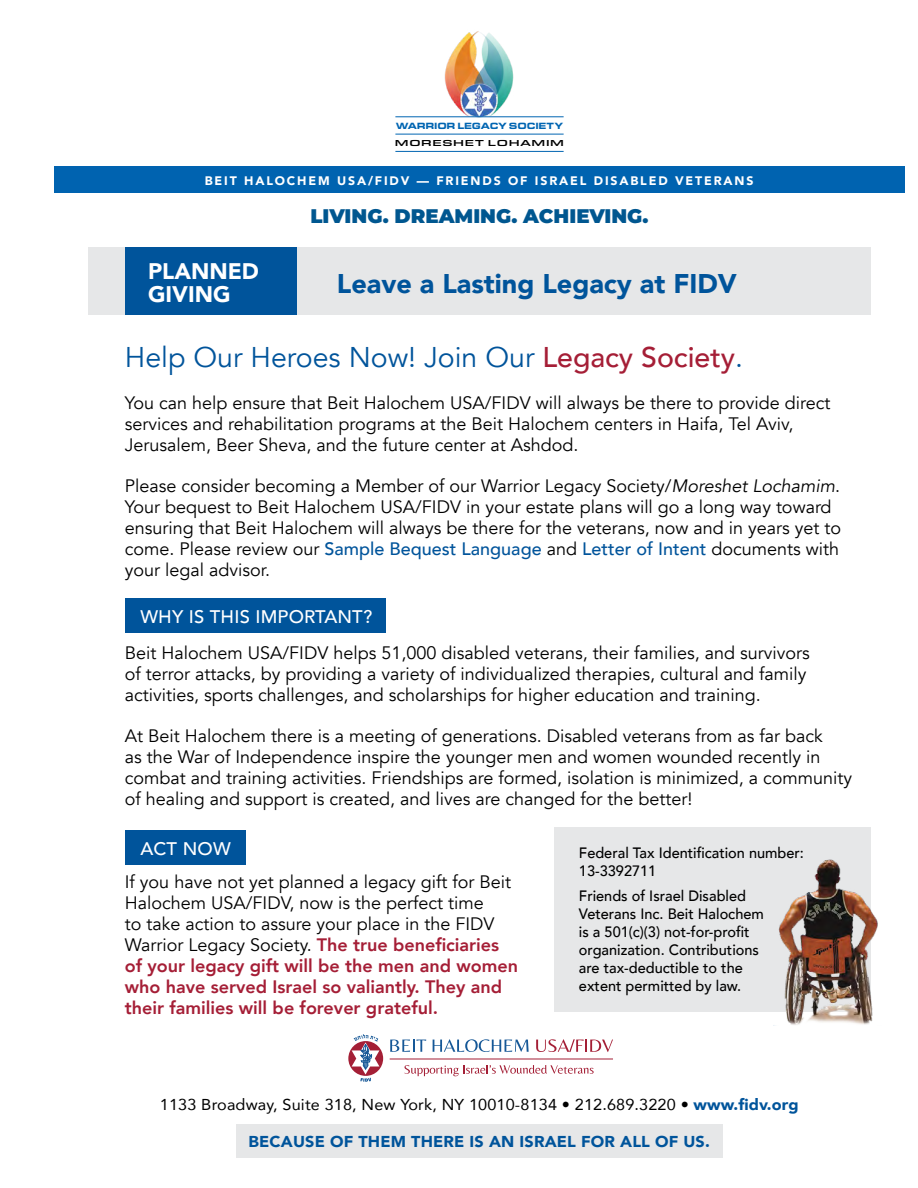
<style>
.page{position:relative;width:918px;height:1188px;background:#fff}
.page>*{position:absolute;margin:0;border:0;box-sizing:border-box;transform-origin:0 0}
.t1{font:28.5px "Avenir";color:#00549b}
.t2{font:900 27px "Avenir";color:#00549b}
.t3{font:900 22.5px/22.5px "Avenir";color:#fff}
.t4{font:900 19.65px "Montserrat";color:#005790}
.t5{font:500 18.15px "Avenir";letter-spacing:.01em;color:#fff}
.t6{font:18px/21px "Avenir";color:#000}
.t7{font:15.75px "Avenir";letter-spacing:.01em;color:#000}
.t8{font:900 15.75px "Avenir";letter-spacing:.01em;color:#00549b}
.t9{font:500 15px/18px "Avenir";color:#000}
.t10{font:900 12.3px "Avenir";letter-spacing:.15em;color:#fff}
.t11{font:900 9.3px "Eurostile Ext";letter-spacing:-.02em;color:#0065b2;scale:.95 1}
.t12{font:500 9px "Eurostile Ext";letter-spacing:.06em;color:#000;scale:1.2 1}
.s1{font-weight:500;color:#a51e36}
.s2{font-style:italic}
.s3{font-weight:500;color:#00549b}
.s4{font-weight:800;color:#a51e36}
.s5{font-weight:900;color:#00549b}
</style>
<div class="page">
<div style="left:237px;top:1125px;width:486px;height:33px;background:#e6e7e8"></div>
<div style="left:88px;top:248px;width:783px;height:67px;background:#e6e7e8"></div>
<div style="left:125px;top:248px;width:171px;height:67px;background:#00549b"></div>
<img style="left:439px;top:31px;width:80px;height:87px">
<hr style="left:395px;top:116px;width:169px;height:1px;background:#0065b2">
<hr style="left:395px;top:134px;width:169px;height:1px;background:#0065b2">
<hr style="left:395px;top:151px;width:169px;height:1px;background:#0065b2">
<div style="left:54px;top:166px;width:850px;height:27px;background:#0063b0"></div>
<svg style="left:404px;top:1065px;width:190px;height:11px"></svg>
<svg style="left:348px;top:1041px;width:35px;height:35px"></svg>
<svg style="left:352px;top:1034px;width:27px;height:48px"></svg>
<hr style="left:390px;top:1059px;width:223px;height:1px;background:#a41f36">
<svg style="left:390px;top:1040px;width:36px;height:12px"></svg>
<svg style="left:433px;top:1039px;width:96px;height:13px"></svg>
<svg style="left:536px;top:1039px;width:77px;height:13px"></svg>
<div style="left:125px;top:598px;width:261px;height:34px;background:#00549b"></div>
<div style="left:125px;top:830px;width:120px;height:35px;background:#00549b"></div>
<div style="left:554px;top:827px;width:317px;height:185px;background:#e6e7e8"></div>
<img style="left:778px;top:859px;width:100px;height:166px">
<p class="t11" style="left:396px;top:119px;width:178px">WARRIOR LEGACY SOCIETY</p>
<p class="t12" style="left:395px;top:137px;width:143px">MORESHET LOHAMIM</p>
<p class="t10" style="left:205px;top:170px;width:550px">BEIT HALOCHEM USA/FIDV — FRIENDS OF ISRAEL DISABLED VETERANS</p>
<p class="t4" style="left:310px;top:201px;width:340px">LIVING. DREAMING. ACHIEVING.</p>
<p class="t3" style="left:148px;top:259px;width:112px">PLANNED<br>GIVING</p>
<h2 class="t2" style="left:337px;top:261px;width:402px">Leave a Lasting Legacy at FIDV</h2>
<h1 class="t1" style="left:125px;top:340px;width:620px">Help Our Heroes Now! Join Our <span class="s1">Legacy Society</span>.</h1>
<p class="t6" style="left:125px;top:392px;width:707px">You can help ensure that Beit Halochem USA/FIDV will always be there to provide direct services and rehabilitation programs at the Beit Halochem centers in Haifa, Tel Aviv,<br>Jerusalem, Beer Sheva, and the future center at Ashdod.</p>
<p class="t6" style="left:125px;top:475px;width:718px">Please consider becoming a Member of our Warrior Legacy Society/<span class="s2">Moreshet Lochamim</span>.<br>Your bequest to Beit Halochem USA/FIDV in your estate plans will go a long way toward ensuring that Beit Halochem will always be there for the veterans, now and in years yet to come. Please review our <span class="s3">Sample Bequest Language</span> and <span class="s3">Letter of Intent</span> documents with your legal advisor.</p>
<p class="t5" style="left:140px;top:601px;width:233px">WHY IS THIS IMPORTANT?</p>
<p class="t6" style="left:125px;top:642px;width:686px">Beit Halochem USA/FIDV helps 51,000 disabled veterans, their families, and survivors of terror attacks, by providing a variety of individualized therapies, cultural and family activities, sports challenges, and scholarships for higher education and training.</p>
<p class="t6" style="left:125px;top:726px;width:729px">At Beit Halochem there is a meeting of generations. Disabled veterans from as far back<br>as the War of Independence inspire the younger men and women wounded recently in combat and training activities. Friendships are formed, isolation is minimized, a community of healing and support is created, and lives are changed for the better!</p>
<p class="t5" style="left:140px;top:833px;width:92px">ACT NOW</p>
<p class="t6" style="left:125px;top:872px;width:395px">If you have not yet planned a legacy gift for Beit Halochem USA/FIDV, now is the perfect time<br>to take action to assure your place in the FIDV Warrior Legacy Society. <span class="s4">The true beneficiaries of your legacy gift will be the men and women who have served Israel so valiantly. They and their families will be forever grateful.</span></p>
<p class="t9" style="left:579px;top:843px;width:227px">Federal Tax Identification number:<br>13-3392711</p>
<p class="t9" style="left:579px;top:886px;width:186px">Friends of Israel Disabled<br>Veterans Inc. Beit Halochem is a 501(c)(3) not-for-profit organization. Contributions are tax-deductible to the extent permitted by law.</p>
<p class="t7" style="left:160px;top:1092px;width:640px">1133 Broadway, Suite 318, New York, NY 10010-8134 • 212.689.3220 • <span class="s5">www.fidv.org</span></p>
<p class="t8" style="left:249px;top:1129px;width:463px">BECAUSE OF THEM THERE IS AN ISRAEL FOR ALL OF US.</p>
</div>
